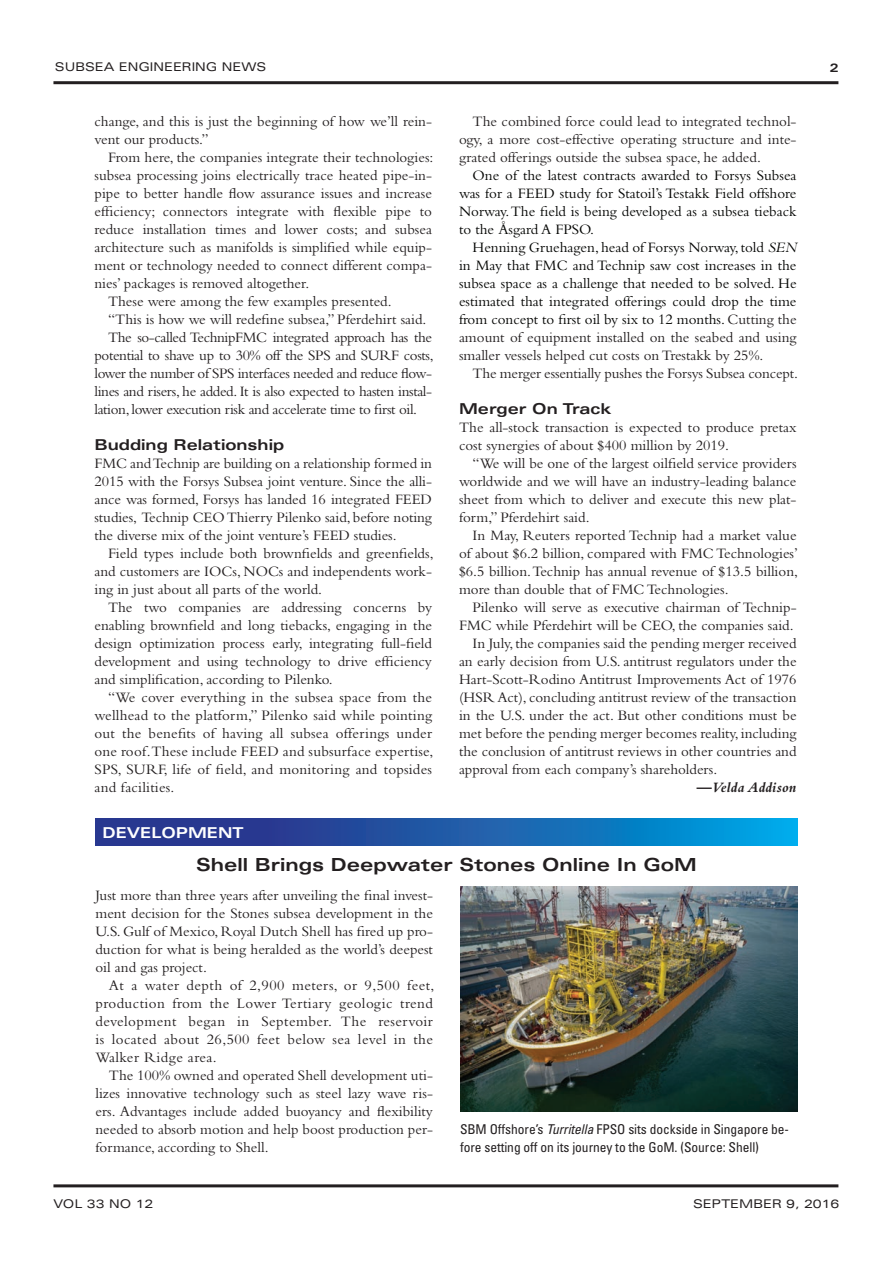
<style>
.page{position:relative;width:893px;height:1263px;background:#fff}
.page>*{position:absolute;margin:0;border:0;box-sizing:border-box;transform-origin:0 0}
.t1{font:700 expanded 18px "Univers";color:#231f20}
.t2{font:15px/18px "Bembo";color:#231f20;text-align:justify}
.t3{font:15px/18px "Bembo";color:#040503;text-align:justify}
.t4{font:15px "Bembo";letter-spacing:-.025em;color:#231f20}
.t5{font:700 expanded 15px "Univers";color:#231f20}
.t6{font:italic 700 15px "Bembo";letter-spacing:.01em;color:#231f20}
.t7{font:700 expanded 15px "Univers";color:#fff}
.t8{font:condensed 13.5px/18px "Univers";letter-spacing:-.005em;color:#231f20}
.t9{font:expanded 12px "Univers";color:#231f20}
.t10{font:700 expanded 12px "Univers";color:#231f20}
.s1{font-style:italic}
.s2{color:#231f20}
</style>
<div class="page">
<hr style="left:53px;top:81px;width:785px;height:3px;background:#231f20">
<hr style="left:53px;top:1184px;width:785px;height:3px;background:#231f20">
<svg style="left:95px;top:818px;width:702px;height:27px;background:#1960ad"></svg>
<img style="left:460px;top:887px;width:337px;height:225px">
<p class="t9" style="left:55px;top:60px;width:213px">SUBSEA ENGINEERING NEWS</p>
<p class="t2" style="left:94px;top:112px;width:339px">change, and this is just the beginning of how we’ll rein&shy;vent our products.”</p>
<p class="t2" style="left:108px;top:148px;width:327px">From here, the companies integrate their technologies:</p>
<p class="t2" style="left:94px;top:166px;width:339px">subsea processing joins electrically trace heated pipe-in-</p>
<p class="t2" style="left:94px;top:184px;width:339px">pipe to better handle flow assurance issues and increase</p>
<p class="t2" style="left:94px;top:202px;width:339px">efficiency; connectors integrate with flexible pipe to</p>
<p class="t2" style="left:94px;top:220px;width:339px">reduce installation times and lower costs; and subsea</p>
<p class="t2" style="left:94px;top:238px;width:339px">architecture such as manifolds is simplified while equip-</p>
<p class="t2" style="left:94px;top:256px;width:339px">ment or technology needed to connect different compa-</p>
<p class="t2" style="left:94px;top:274px;width:216px">nies’ packages is removed altogether.</p>
<p class="t2" style="left:108px;top:292px;width:285px">These were among the few examples presented.</p>
<p class="t2" style="left:108px;top:310px;width:320px">“This is how we will redefine subsea,” Pferdehirt said.</p>
<p class="t4" style="left:108px;top:329px;width:326px">The so-called TechnipFMC integrated approach has the</p>
<p class="t4" style="left:94px;top:347px;width:341px">potential to shave up to 30% off the SPS and SURF costs,</p>
<p class="t4" style="left:94px;top:365px;width:339px">lower the number of SPS interfaces needed and reduce flow-</p>
<p class="t4" style="left:94px;top:383px;width:339px">lines and risers, he added. It is also expected to hasten instal-</p>
<p class="t4" style="left:94px;top:401px;width:324px">lation, lower execution risk and accelerate time to first oil.</p>
<p class="t5" style="left:94px;top:436px;width:191px">Budding Relationship</p>
<p class="t2" style="left:94px;top:454px;width:339px">FMC and Technip are building on a relationship formed in 2015 with the Forsys Subsea joint venture. Since the alli&shy;ance was formed, Forsys has landed 16 integrated FEED studies, Technip CEO Thierry Pilenko said, before noting the diverse mix of the joint venture’s FEED studies.</p>
<p class="t2" style="left:94px;top:544px;width:341px;text-indent:14px">Field types include both brownfields and greenfields, and customers are IOCs, NOCs and independents work&shy;ing in just about all parts of the world.</p>
<p class="t2" style="left:94px;top:598px;width:339px;text-indent:14px">The two companies are addressing concerns by enabling brownfield and long tiebacks, engaging in the design optimization process early, integrating full-field development and using technology to drive efficiency and simplification, according to Pilenko.</p>
<p class="t2" style="left:94px;top:688px;width:340px;text-indent:14px">“We cover everything in the subsea space from the wellhead to the platform,” Pilenko said while pointing out the benefits of having all subsea offerings under one roof. These include FEED and subsurface expertise, SPS, SURF, life of field, and monitoring and topsides and facilities.</p>
<p class="t7" style="left:102px;top:824px;width:143px">DEVELOPMENT</p>
<p class="t2" style="left:459px;top:112px;width:339px;text-indent:14px">The combined force could lead to integrated technol&shy;ogy, a more cost-effective operating structure and inte&shy;grated offerings outside the subsea space, he added.</p>
<p class="t3" style="left:459px;top:166px;width:339px;text-indent:14px">One of the latest contracts awarded to Forsys Subsea was for a FEED study for Statoil’s Testakk Field offshore Norway. The field is being developed as a subsea tieback to the Åsgard A FPSO.</p>
<p class="t3" style="left:459px;top:238px;width:339px;text-indent:14px">Henning Gruehagen, head of Forsys Norway, told <span class="s1">SEN </span>in May that FMC and Technip saw cost increases in the subsea space as a challenge that needed to be solved. He estimated that integrated offerings could drop the time from concept to first oil by six to 12 months. <span class="s2">Cutting the amount of equipment installed on the seabed and using smaller vessels helped cut costs on Trestakk by 25%.</span></p>
<p class="t2" style="left:472px;top:364px;width:327px">The merger essentially pushes the Forsys Subsea concept.</p>
<p class="t5" style="left:459px;top:400px;width:154px">Merger On Track</p>
<p class="t2" style="left:459px;top:418px;width:339px">The all-stock transaction is expected to produce pretax cost synergies of about $400 million by 2019.</p>
<p class="t2" style="left:459px;top:454px;width:339px;text-indent:14px">“We will be one of the largest oilfield service providers worldwide and we will have an industry-leading balance sheet from which to deliver and execute this new plat&shy;form,” Pferdehirt said.</p>
<p class="t2" style="left:459px;top:526px;width:341px;text-indent:14px">In May, Reuters reported Technip had a market value of about $6.2 billion, compared with FMC Technologies’ $6.5 billion. Technip has annual revenue of $13.5 billion, more than double that of FMC Technologies.</p>
<p class="t2" style="left:472px;top:598px;width:326px">Pilenko will serve as executive chairman of Technip-</p>
<p class="t2" style="left:459px;top:616px;width:336px">FMC while Pferdehirt will be CEO, the companies said.</p>
<p class="t2" style="left:472px;top:634px;width:325px">In July, the companies said the pending merger received</p>
<p class="t2" style="left:459px;top:652px;width:339px">an early decision from U.S. antitrust regulators under the</p>
<p class="t2" style="left:459px;top:670px;width:339px">Hart-Scott-Rodino Antitrust Improvements Act of 1976</p>
<p class="t2" style="left:459px;top:688px;width:339px">(HSR Act), concluding antitrust review of the transaction</p>
<p class="t2" style="left:459px;top:706px;width:339px">in the U.S. under the act. But other conditions must be</p>
<p class="t2" style="left:459px;top:724px;width:339px">met before the pending merger becomes reality, including</p>
<p class="t2" style="left:459px;top:742px;width:339px">the conclusion of antitrust reviews in other countries and</p>
<p class="t2" style="left:459px;top:760px;width:260px">approval from each company’s shareholders.</p>
<p class="t6" style="left:697px;top:779px;width:101px">—Velda Addison</p>
<p class="t1" style="left:196px;top:854px;width:502px">Shell Brings Deepwater Stones Online In GoM</p>
<p class="t2" style="left:95px;top:886px;width:339px">Just more than three years after unveiling the final invest&shy;ment decision for the Stones subsea development in the U.S. Gulf of Mexico, Royal Dutch Shell has fired up pro&shy;duction for what is being heralded as the world’s deepest oil and gas project.</p>
<p class="t2" style="left:95px;top:976px;width:340px;text-indent:14px">At a water depth of 2,900 meters, or 9,500 feet, production from the Lower Tertiary geologic trend development began in September. The reservoir is located about 26,500 feet below sea level in the Walker Ridge area.</p>
<p class="t2" style="left:95px;top:1066px;width:339px;text-indent:14px">The 100% owned and operated Shell development uti&shy;lizes innovative technology such as steel lazy wave ris&shy;ers. Advantages include added buoyancy and flexibility needed to absorb motion and help boost production per&shy;formance, according to Shell.</p>
<p class="t8" style="left:460px;top:1120px;width:331px">SBM Offshore’s <span class="s1">Turritella</span> FPSO sits dockside in Singapore be&shy;fore setting off on its journey to the GoM. (Source: Shell)</p>
<p class="t10" style="left:830px;top:60px;width:10px">2</p>
<p class="t9" style="left:53px;top:1197px;width:102px">VOL 33 NO 12</p>
<p class="t9" style="left:693px;top:1197px;width:148px">SEPTEMBER 9, 2016</p>
</div>
